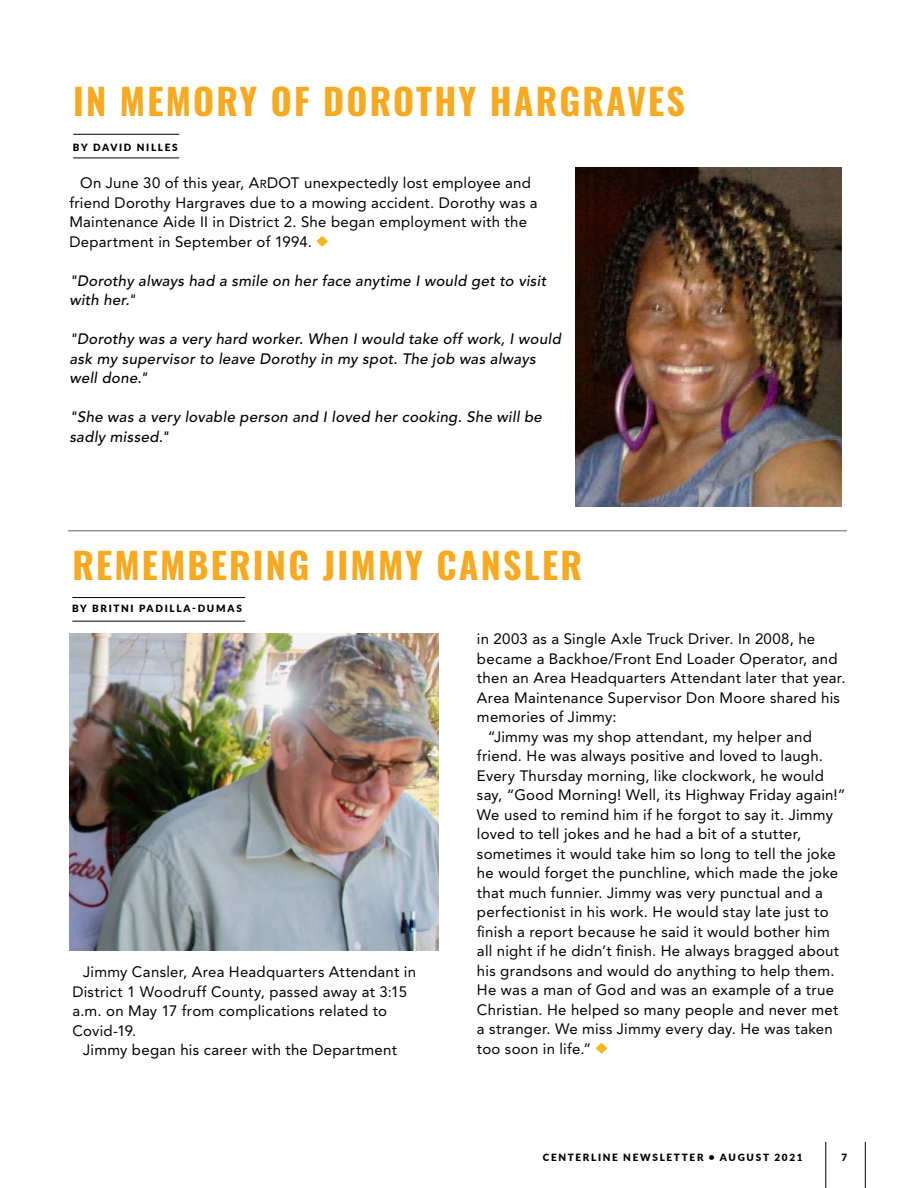
<style>
.page{position:relative;width:918px;height:1188px;background:#fff}
.page>*{position:absolute;margin:0;border:0;box-sizing:border-box;transform-origin:0 0}
.t1{font:700 36px "Oswald";letter-spacing:.06em;color:#f7a920}
.t2{font:15px/19.5px "Avenir LT Std";letter-spacing:.015em;color:#000}
.t3{font:italic 500 15px/19.5px "Avenir LT Std";letter-spacing:.02em;color:#000}
.t4{font:900 10.05px "Lato";letter-spacing:.17em;color:#000}
.s1{font-size:11.55px}
.s2{font-family:"Dingthings Normal";font-size:13.5px;color:#f5b819}
</style>
<div class="page">
<hr style="left:826px;top:1142px;width:1px;height:46px;background:#000">
<hr style="left:865px;top:1142px;width:1px;height:46px;background:#000">
<hr style="left:72px;top:597px;width:173px;height:1px;background:#000">
<hr style="left:72px;top:621px;width:173px;height:1px;background:#000">
<img style="left:69px;top:634px;width:369px;height:316px">
<hr style="left:68px;top:530px;width:779px;height:1px;background:#292829">
<hr style="left:73px;top:134px;width:106px;height:1px;background:#000">
<hr style="left:73px;top:158px;width:106px;height:1px;background:#000">
<img style="left:576px;top:168px;width:266px;height:338px">
<h1 class="t1" style="left:73px;top:83px;width:613px">IN MEMORY OF DOROTHY HARGRAVES</h1>
<p class="t4" style="left:73px;top:139px;width:106px">BY DAVID NILLES</p>
<p class="t2" style="left:69px;top:173px;width:470px;text-indent:11px">On June 30 of this year, A<span class="s1">r</span>DOT unexpectedly lost employee and friend Dorothy Hargraves due to a mowing accident. Dorothy was a Maintenance Aide II in District 2. She began employment with the Department in September of 1994. <span class="s2">u</span></p>
<p class="t3" style="left:69px;top:271px;width:479px">"Dorothy always had a smile on her face anytime I would get to visit with her."</p>
<p class="t3" style="left:69px;top:330px;width:493px">"Dorothy was a very hard worker. When I would take off work, I would ask my supervisor to leave Dorothy in my spot. The job was always well done."</p>
<p class="t3" style="left:69px;top:408px;width:474px">"She was a very lovable person and I loved her cooking. She will be sadly missed."</p>
<h1 class="t1" style="left:72px;top:546px;width:511px">REMEMBERING JIMMY CANSLER</h1>
<p class="t4" style="left:72px;top:601px;width:171px">BY BRITNI PADILLA-DUMAS</p>
<p class="t2" style="left:72px;top:962px;width:345px;text-indent:11px">Jimmy Cansler, Area Headquarters Attendant in District 1 Woodruff County, passed away at 3:15 a.m. on May 17 from complications related to Covid-19.</p>
<p class="t2" style="left:83px;top:1040px;width:315px">Jimmy began his career with the Department</p>
<p class="t2" style="left:477px;top:629px;width:340px">in 2003 as a Single Axle Truck Driver. In 2008, he</p>
<p class="t2" style="left:477px;top:649px;width:362px">became a Backhoe/Front End Loader Operator, and</p>
<p class="t2" style="left:477px;top:668px;width:370px">then an Area Headquarters Attendant later that year.</p>
<p class="t2" style="left:477px;top:688px;width:364px">Area Maintenance Supervisor Don Moore shared his</p>
<p class="t2" style="left:477px;top:707px;width:141px">memories of Jimmy:</p>
<p class="t2" style="left:488px;top:727px;width:326px">“Jimmy was my shop attendant, my helper and</p>
<p class="t2" style="left:477px;top:746px;width:348px">friend. He was always positive and loved to laugh.</p>
<p class="t2" style="left:477px;top:766px;width:348px">Every Thursday morning, like clockwork, he would</p>
<p class="t2" style="left:477px;top:785px;width:370px">say, “Good Morning! Well, its Highway Friday again!”</p>
<p class="t2" style="left:477px;top:805px;width:358px">We used to remind him if he forgot to say it. Jimmy</p>
<p class="t2" style="left:477px;top:824px;width:326px">loved to tell jokes and he had a bit of a stutter,</p>
<p class="t2" style="left:477px;top:844px;width:360px">sometimes it would take him so long to tell the joke</p>
<p class="t2" style="left:477px;top:863px;width:363px">he would forget the punchline, which made the joke</p>
<p class="t2" style="left:477px;top:883px;width:347px">that much funnier. Jimmy was very punctual and a</p>
<p class="t2" style="left:477px;top:902px;width:353px">perfectionist in his work. He would stay late just to</p>
<p class="t2" style="left:477px;top:922px;width:354px">finish a report because he said it would bother him</p>
<p class="t2" style="left:477px;top:941px;width:364px">all night if he didn’t finish. He always bragged about</p>
<p class="t2" style="left:477px;top:961px;width:359px">his grandsons and would do anything to help them.</p>
<p class="t2" style="left:477px;top:980px;width:359px">He was a man of God and was an example of a true</p>
<p class="t2" style="left:477px;top:1000px;width:363px">Christian. He helped so many people and never met</p>
<p class="t2" style="left:477px;top:1019px;width:357px">a stranger. We miss Jimmy every day. He was taken</p>
<p class="t2" style="left:477px;top:1039px;width:133px">too soon in life.” <span class="s2">u</span></p>
<p class="t4" style="left:543px;top:1150px;width:261px">CENTERLINE NEWSLETTER • AUGUST 2021</p>
<p class="t4" style="left:842px;top:1150px;width:7px">7</p>
</div>
